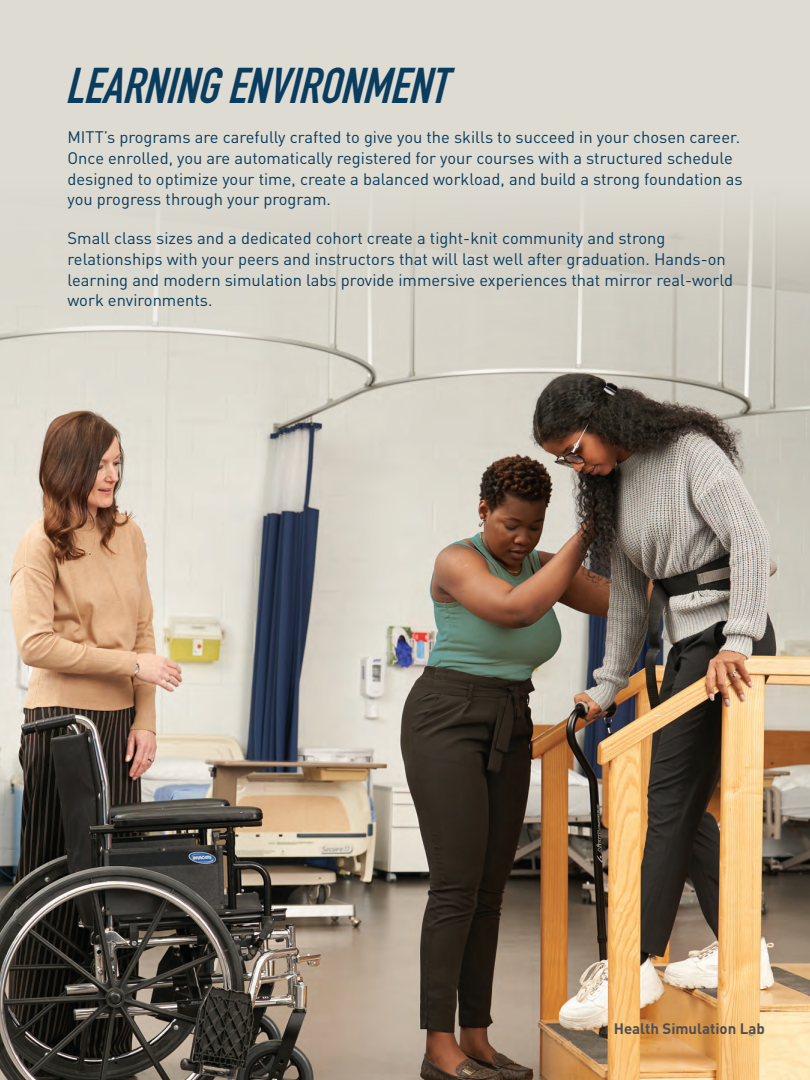
<style>
.page{position:relative;width:810px;height:1080px;background:#fff}
.page>*{position:absolute;margin:0;border:0;box-sizing:border-box;transform-origin:0 0}
.t1{font:italic 700 49.5px "DIN Condensed";color:#0a3c5e}
.Body_Copy{font:16.5px/20.6px "DINOT";color:#0a3c5e}
.t2{font:700 15px "DINOT";color:#514e51}
</style>
<div class="page">
<img style="left:0;top:394px;width:810px;height:686px">
<div style="left:0;top:0;width:810px;height:394px;background:#dedbd2"></div>
<hr style="left:809px;top:5px;width:1px;height:46px;background:#a2d5b4">
<p class="t1" style="left:65px;top:52px;width:399px">LEARNINGENVIRONMENT</p>
<p class="Body_Copy" style="left:68px;top:127px;width:677px">MITT’s programs are carefully crafted to give you the skills to succeed in your chosen career.<br>Once enrolled, you are automatically registered for your courses with a structured schedule designed to optimize your time, create a balanced workload, and build a strong foundation as you progress through your program.</p>
<p class="Body_Copy" style="left:68px;top:228px;width:667px">Small class sizes and a dedicated cohort create a tight-knit community and strong relationships with your peers and instructors that will last well after graduation. Hands-on learning and modern simulation labs provide immersive experiences that mirror real-world work environments.</p>
<p class="t2" style="left:614px;top:1019px;width:153px">Health Simulation Lab</p>
</div>
